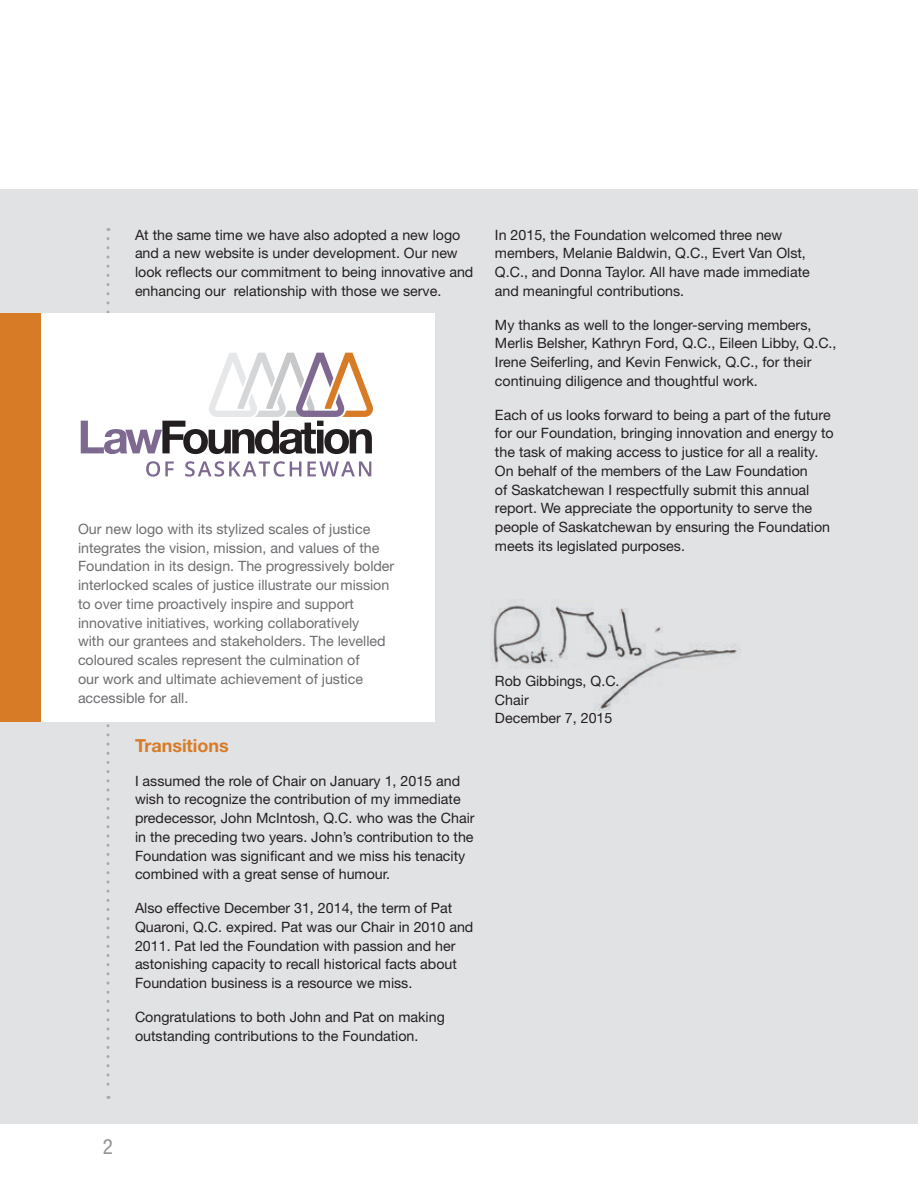
<style>
.page{position:relative;width:918px;height:1188px;background:#fff}
.page>*{position:absolute;margin:0;border:0;box-sizing:border-box;transform-origin:0 0}
.t1{font:condensed 21px "Helvetica Neue LT Std";color:#939598}
.t2{font:700 18px "Helvetica Neue LT Std";color:#d87b27}
.t3{font:14.25px/18.8px "Helvetica Neue LT Std";color:#231f20}
.t4{font:14.25px/18.8px "Helvetica Neue LT Std";color:#6c6d70}
</style>
<div class="page">
<div style="left:0;top:189px;width:918px;height:934px;background:#e1e2e4"></div>
<img style="left:491px;top:601px;width:250px;height:110px">
<div style="left:0;top:313px;width:434px;height:408px;background:#fff"></div>
<svg style="left:81px;top:239px;width:292px;height:860px"></svg>
<div style="left:0;top:313px;width:40px;height:408px;background:#d87b27"></div>
<p class="t3" style="left:135px;top:225px;width:340px">At the same time we have also adopted a new logo and a new website is under development. Our new look reflects our commitment to being innovative and enhancing our relationship with those we serve.</p>
<p class="t4" style="left:78px;top:519px;width:318px">Our new logo with its stylized scales of justice integrates the vision, mission, and values of the Foundation in its design. The progressively bolder interlocked scales of justice illustrate our mission to over time proactively inspire and support innovative initiatives, working collaboratively<br>with our grantees and stakeholders. The levelled coloured scales represent the culmination of<br>our work and ultimate achievement of justice accessible for all.</p>
<p class="t2" style="left:135px;top:734px;width:95px">Transitions</p>
<p class="t3" style="left:135px;top:771px;width:341px">I assumed the role of Chair on January 1, 2015 and wish to recognize the contribution of my immediate predecessor, John McIntosh, Q.C. who was the Chair in the preceding two years. John’s contribution to the Foundation was significant and we miss his tenacity combined with a great sense of humour.</p>
<p class="t3" style="left:135px;top:899px;width:340px">Also effective December 31, 2014, the term of Pat Quaroni, Q.C. expired. Pat was our Chair in 2010 and 2011. Pat led the Foundation with passion and her astonishing capacity to recall historical facts about Foundation business is a resource we miss.</p>
<p class="t3" style="left:135px;top:1007px;width:311px">Congratulations to both John and Pat on making outstanding contributions to the Foundation.</p>
<p class="t3" style="left:495px;top:225px;width:316px">In 2015, the Foundation welcomed three new members, Melanie Baldwin, Q.C., Evert Van Olst, Q.C., and Donna Taylor. All have made immediate and meaningful contributions.</p>
<p class="t3" style="left:495px;top:315px;width:343px">My thanks as well to the longer-serving members, Merlis Belsher, Kathryn Ford, Q.C., Eileen Libby, Q.C., Irene Seiferling, and Kevin Fenwick, Q.C., for their continuing diligence and thoughtful work.</p>
<p class="t3" style="left:495px;top:405px;width:340px">Each of us looks forward to being a part of the future for our Foundation, bringing innovation and energy to the task of making access to justice for all a reality.<br>On behalf of the members of the Law Foundation<br>of Saskatchewan I respectfully submit this annual report. We appreciate the opportunity to serve the people of Saskatchewan by ensuring the Foundation meets its legislated purposes.</p>
<p class="t3" style="left:495px;top:671px;width:126px">Rob Gibbings, Q.C.<br>Chair<br>December 7, 2015</p>
<h1 class="t1" style="left:103px;top:1135px;width:12px">2</h1>
</div>
